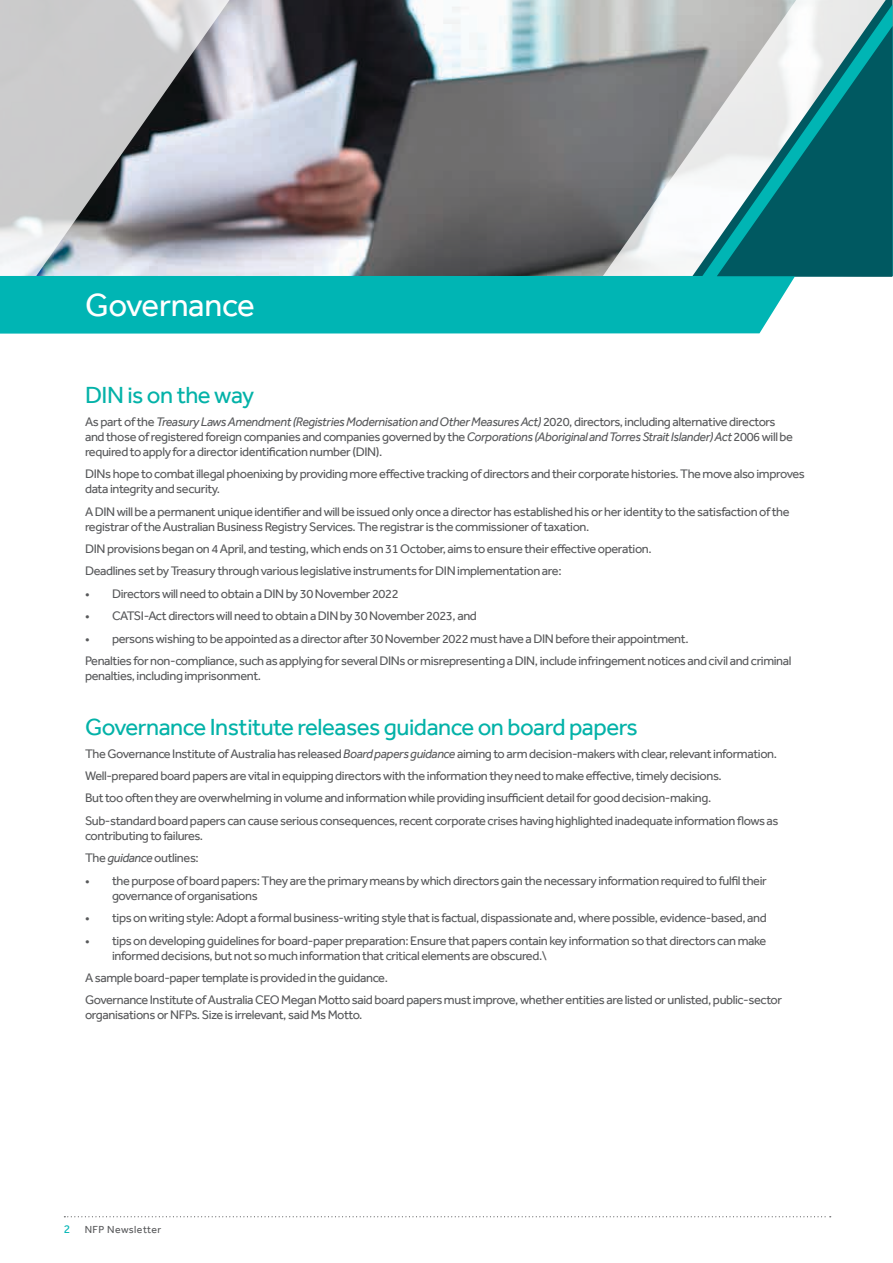
<style>
.page{position:relative;width:893px;height:1263px;background:#fff}
.page>*{position:absolute;margin:0;border:0;box-sizing:border-box;transform-origin:0 0}
.t1{font:33px "Effra";letter-spacing:-.01em;color:#fff}
.t2{font:24px "Effra";letter-spacing:-.02em;color:#03b2a8}
.t3{font:12.75px/22.5px "Effra";letter-spacing:-.03em;color:#58595b}
.t4{font:10.5px "Effra";letter-spacing:.04em;color:#58595b}
.s1{font-style:italic}
.s2{font-size:12px;color:#00b5b4}
</style>
<div class="page">
<svg style="left:64px;top:1216px;width:767px;height:1px"></svg>
<img style="left:232px;top:0;width:371px;height:26px">
<svg style="left:603px;top:0;width:89px;height:26px;background:#c5c9c7"></svg>
<svg style="left:0;top:0;width:232px;height:276px;background:#cecfd0"></svg>
<svg style="left:702px;top:4px;width:191px;height:22px;background:#c1cdcd"></svg>
<div style="left:0;top:276px;width:795px;height:58px;background:#00b5b4"></div>
<svg style="left:86px;top:26px;width:807px;height:250px;background:#829195"></svg>
<h1 class="t1" style="left:85px;top:285px;width:171px">Governance</h1>
<h2 class="t2" style="left:85px;top:381px;width:171px">DIN is on the way</h2>
<p class="t3" style="left:85px;top:414px;width:709px;line-height:15px">As part of the <span class="s1">Treasury Laws Amendment (Registries Modernisation and Other Measures Act)</span> 2020, directors, including alternative directors and those of registered foreign companies and companies governed by the <span class="s1">Corporations (Aboriginal and Torres Strait Islander) Act</span> 2006 will be required to apply for a director identification number (DIN).</p>
<p class="t3" style="left:85px;top:466px;width:721px;line-height:15px">DINs hope to combat illegal phoenixing by providing more effective tracking of directors and their corporate histories. The move also improves data integrity and security.</p>
<p class="t3" style="left:85px;top:504px;width:706px;line-height:15px">A DIN will be a permanent unique identifier and will be issued only once a director has established his or her identity to the satisfaction of the registrar of the Australian Business Registry Services. The registrar is the commissioner of taxation.</p>
<p class="t3" style="left:85px;top:537px;width:568px">DIN provisions began on 4 April, and testing, which ends on 31 October, aims to ensure their effective operation.<br>Deadlines set by Treasury through various legislative instruments for DIN implementation are:</p>
<p class="t3" style="left:85px;top:582px;width:315px">• Directors will need to obtain a DIN by 30 November 2022</p>
<p class="t3" style="left:85px;top:605px;width:393px">• CATSI-Act directors will need to obtain a DIN by 30 November 2023, and</p>
<p class="t3" style="left:85px;top:627px;width:708px">• persons wishing to be appointed as a director after 30 November 2022 must have a DIN before their appointment.<br>Penalties for non-compliance, such as applying for several DINs or misrepresenting a DIN, include infringement notices and civil and criminal</p>
<p class="t3" style="left:85px;top:664px;width:178px">penalties, including imprisonment.</p>
<h2 class="t2" style="left:85px;top:713px;width:554px">Governance Institute releases guidance on board papers</h2>
<p class="t3" style="left:85px;top:742px;width:695px">The Governance Institute of Australia has released <span class="s1">Board papers guidance</span> aiming to arm decision-makers with clear, relevant information.<br>Well-prepared board papers are vital in equipping directors with the information they need to make effective, timely decisions.<br>But too often they are overwhelming in volume and information while providing insufficient detail for good decision-making.<br>Sub-standard board papers can cause serious consequences, recent corporate crises having highlighted inadequate information flows as</p>
<p class="t3" style="left:85px;top:824px;width:120px">contributing to failures.<br>The <span class="s1">guidance</span> outlines:</p>
<p class="t3" style="left:112px;top:873px;width:656px;line-height:15px;text-indent:-27px">• the purpose of board papers: They are the primary means by which directors gain the necessary information required to fulfil their governance of organisations</p>
<p class="t3" style="left:85px;top:906px;width:683px">• tips on writing style: Adopt a formal business-writing style that is factual, dispassionate and, where possible, evidence-based, and</p>
<p class="t3" style="left:112px;top:933px;width:656px;line-height:15px;text-indent:-27px">• tips on developing guidelines for board-paper preparation: Ensure that papers contain key information so that directors can make informed decisions, but not so much information that critical elements are obscured.\</p>
<p class="t3" style="left:85px;top:966px;width:699px">A sample board-paper template is provided in the guidance.<br>Governance Institute of Australia CEO Megan Motto said board papers must improve, whether entities are listed or unlisted, public-sector</p>
<p class="t3" style="left:85px;top:1004px;width:279px">organisations or NFPs. Size is irrelevant, said Ms Motto.</p>
<p class="t4" style="left:64px;top:1223px;width:99px"><span class="s2">2</span> NFP Newsletter</p>
</div>
